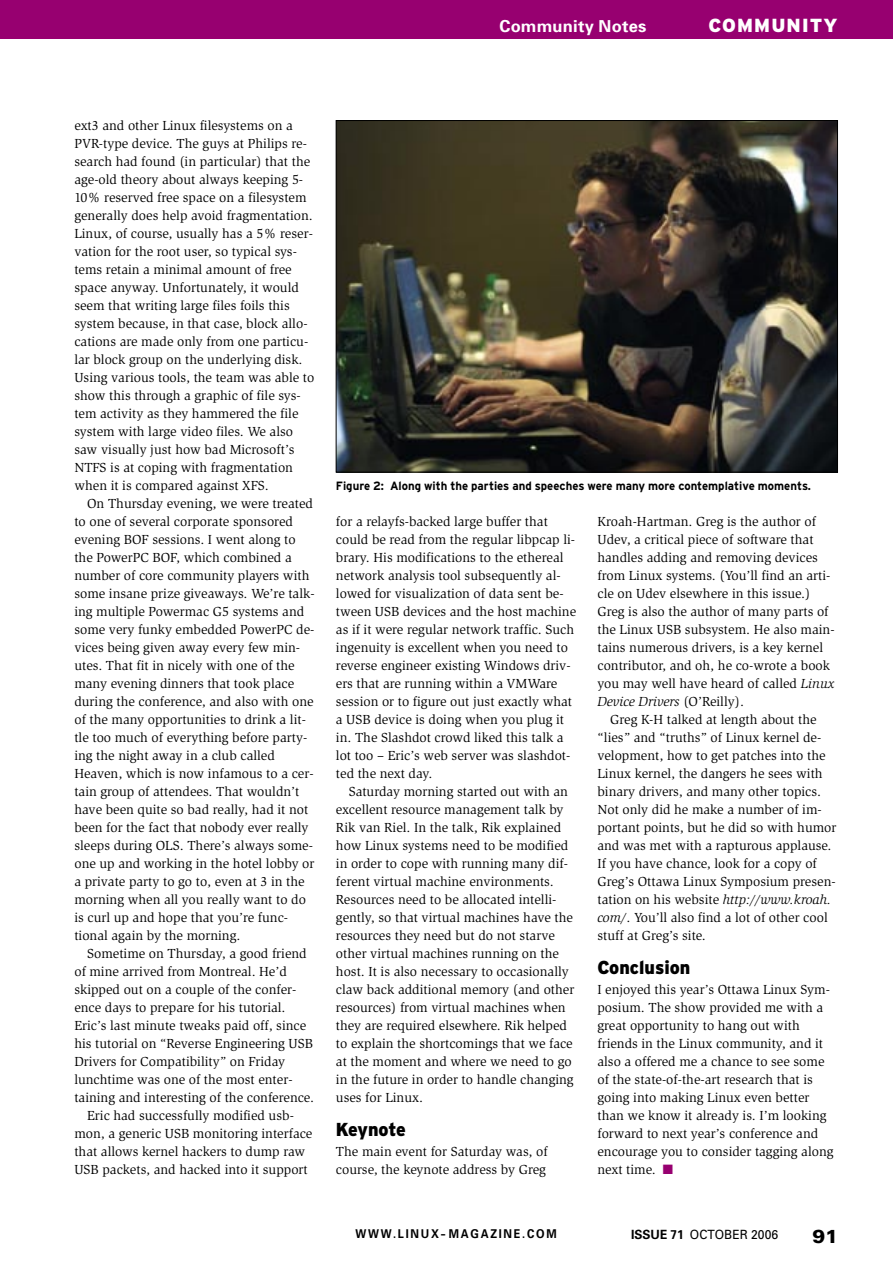
<style>
.page{position:relative;width:893px;height:1263px;background:#fff}
.page>*{position:absolute;margin:0;border:0;box-sizing:border-box;transform-origin:0 0}
._95_R{font:900 18.9px "Interstate";letter-spacing:.06em;color:#fff}
.Pagina{font:900 18.9px "Univers";color:#000}
._19_ZT{font:900 18.75px "Interstate";color:#000;scale:.95 1}
._95_RSW{font:700 16.5px "Univers";letter-spacing:.015em;color:#fff}
._10_L{font:13.5px/18px "Slimbach";color:#000}
._11_L_ohne{font:13.5px/18px "Slimbach";color:#000}
.Maginalie_URL{font:13.5px/18px "Slimbach";color:#000}
.Marginalie{font:12.75px "Univers";color:#000;scale:.95 1}
.Maginalie_URL-2{font:700 12.15px "Univers";letter-spacing:.16em;color:#000;scale:.9 1}
._50_B{font:700 12px "Interstate";color:#000;scale:.95 1}
.s1{font-style:italic}
.s2{color:#970070}
.s3{font-weight:700}
</style>
<div class="page">
<img style="left:338px;top:122px;width:498px;height:348px">
<div style="left:0;top:0;width:893px;height:38px;background:#970070"></div>
<p class="_95_RSW" style="left:499px;top:16px;width:148px">Community Notes</p>
<p class="_95_R" style="left:709px;top:15px;width:131px">COMMUNITY</p>
<p class="Maginalie_URL" style="left:74px;top:117px;width:241px">ext3 and other Linux filesystems on a PVR-type device. The guys at Philips re&shy;search had found (in particular) that the age-old theory about always keeping 5- 10% reserved free space on a filesystem generally does help avoid fragmentation.<br>Linux, of course, usually has a 5% reser&shy;vation for the root user, so typical sys&shy;tems retain a minimal amount of free space anyway. Unfortunately, it would seem that writing large files foils this system because, in that case, block allo&shy;cations are made only from one particu&shy;lar block group on the underlying disk.<br>Using various tools, the team was able to show this through a graphic of file sys&shy;tem activity as they hammered the file system with large video files. We also saw visually just how bad Microsoft’s NTFS is at coping with fragmentation when it is compared against XFS.</p>
<p class="_10_L" style="left:74px;top:495px;width:242px;text-indent:13px">On Thursday evening, we were treated to one of several corporate sponsored evening BOF sessions. I went along to the PowerPC BOF, which combined a number of core community players with some insane prize giveaways. We’re talk&shy;ing multiple Powermac G5 systems and some very funky embedded PowerPC de&shy;vices being given away every few min&shy;utes. That fit in nicely with one of the many evening dinners that took place during the conference, and also with one of the many opportunities to drink a lit&shy;tle too much of everything before party&shy;ing the night away in a club called Heaven, which is now infamous to a cer&shy;tain group of attendees. That wouldn’t have been quite so bad really, had it not been for the fact that nobody ever really sleeps during OLS. There’s always some&shy;one up and working in the hotel lobby or a private party to go to, even at 3 in the morning when all you really want to do is curl up and hope that you’re func&shy;tional again by the morning.</p>
<p class="_10_L" style="left:74px;top:945px;width:241px;text-indent:13px">Sometime on Thursday, a good friend of mine arrived from Montreal. He’d skipped out on a couple of the confer&shy;ence days to prepare for his tutorial.<br>Eric’s last minute tweaks paid off, since his tutorial on “Reverse Engineering USB Drivers for Compatibility” on Friday lunchtime was one of the most enter&shy;taining and interesting of the conference.</p>
<p class="_10_L" style="left:74px;top:1107px;width:240px;text-align:center">Eric had successfully modified usb&shy;mon, a generic USB monitoring interface that allows kernel hackers to dump raw USB packets, and hacked into it support</p>
<p class="_50_B" style="left:336px;top:479px;width:502px">Figure 2: Along with the parties and speeches were many more contemplative moments.</p>
<p class="_10_L" style="left:336px;top:513px;width:242px">for a relayfs-backed large buffer that could be read from the regular libpcap li&shy;brary. His modifications to the ethereal network analysis tool subsequently al&shy;lowed for visualization of data sent be&shy;tween USB devices and the host machine as if it were regular network traffic. Such ingenuity is excellent when you need to reverse engineer existing Windows driv&shy;ers that are running within a VMWare session or to figure out just exactly what a USB device is doing when you plug it in. The Slashdot crowd liked this talk a lot too – Eric’s web server was slashdot&shy;ted the next day.</p>
<p class="_10_L" style="left:336px;top:783px;width:240px;text-indent:13px">Saturday morning started out with an excellent resource management talk by Rik van Riel. In the talk, Rik explained how Linux systems need to be modified in order to cope with running many dif&shy;ferent virtual machine environments.<br>Resources need to be allocated intelli&shy;gently, so that virtual machines have the resources they need but do not starve other virtual machines running on the host. It is also necessary to occasionally claw back additional memory (and other resources) from virtual machines when they are required elsewhere. Rik helped to explain the shortcomings that we face at the moment and where we need to go in the future in order to handle changing uses for Linux.</p>
<p class="_19_ZT" style="left:336px;top:1119px;width:75px">Keynote</p>
<p class="_11_L_ohne" style="left:336px;top:1143px;width:213px">The main event for Saturday was, of course, the keynote address by Greg</p>
<p class="_11_L_ohne" style="left:597px;top:513px;width:239px">Kroah-Hartman. Greg is the author of Udev, a critical piece of software that handles adding and removing devices from Linux systems. (You’ll find an arti&shy;cle on Udev elsewhere in this issue.)<br>Greg is also the author of many parts of the Linux USB subsystem. He also main&shy;tains numerous drivers, is a key kernel contributor, and oh, he co-wrote a book you may well have heard of called <span class="s1">Linux Device Drivers</span> (O’Reilly).</p>
<p class="_10_L" style="left:597px;top:711px;width:241px;text-indent:13px">Greg K-H talked at length about the “lies” and “truths” of Linux kernel de&shy;velopment, how to get patches into the Linux kernel, the dangers he sees with binary drivers, and many other topics.<br>Not only did he make a number of im&shy;portant points, but he did so with humor and was met with a rapturous applause.<br>If you have chance, look for a copy of Greg’s Ottawa Linux Symposium presen&shy;tation on his website <span class="s1">http:// www. kroah. com/</span>. You’ll also find a lot of other cool stuff at Greg’s site.</p>
<p class="_19_ZT" style="left:597px;top:957px;width:99px">Conclusion</p>
<p class="_11_L_ohne" style="left:597px;top:981px;width:238px">I enjoyed this year’s Ottawa Linux Sym&shy;posium. The show provided me with a great opportunity to hang out with friends in the Linux community, and it also a offered me a chance to see some of the state-of-the-art research that is going into making Linux even better than we know it already is. I’m looking forward to next year’s conference and encourage you to consider tagging along next time. <span class="s2">■</span></p>
<p class="Maginalie_URL-2" style="left:355px;top:1226px;width:225px">WWW.LINUX-MAGAZINE.COM</p>
<p class="Marginalie" style="left:631px;top:1226px;width:156px"><span class="s3">ISSUE 71</span> OCTOBER 2006</p>
<p class="Pagina" style="left:812px;top:1225px;width:27px">91</p>
</div>
